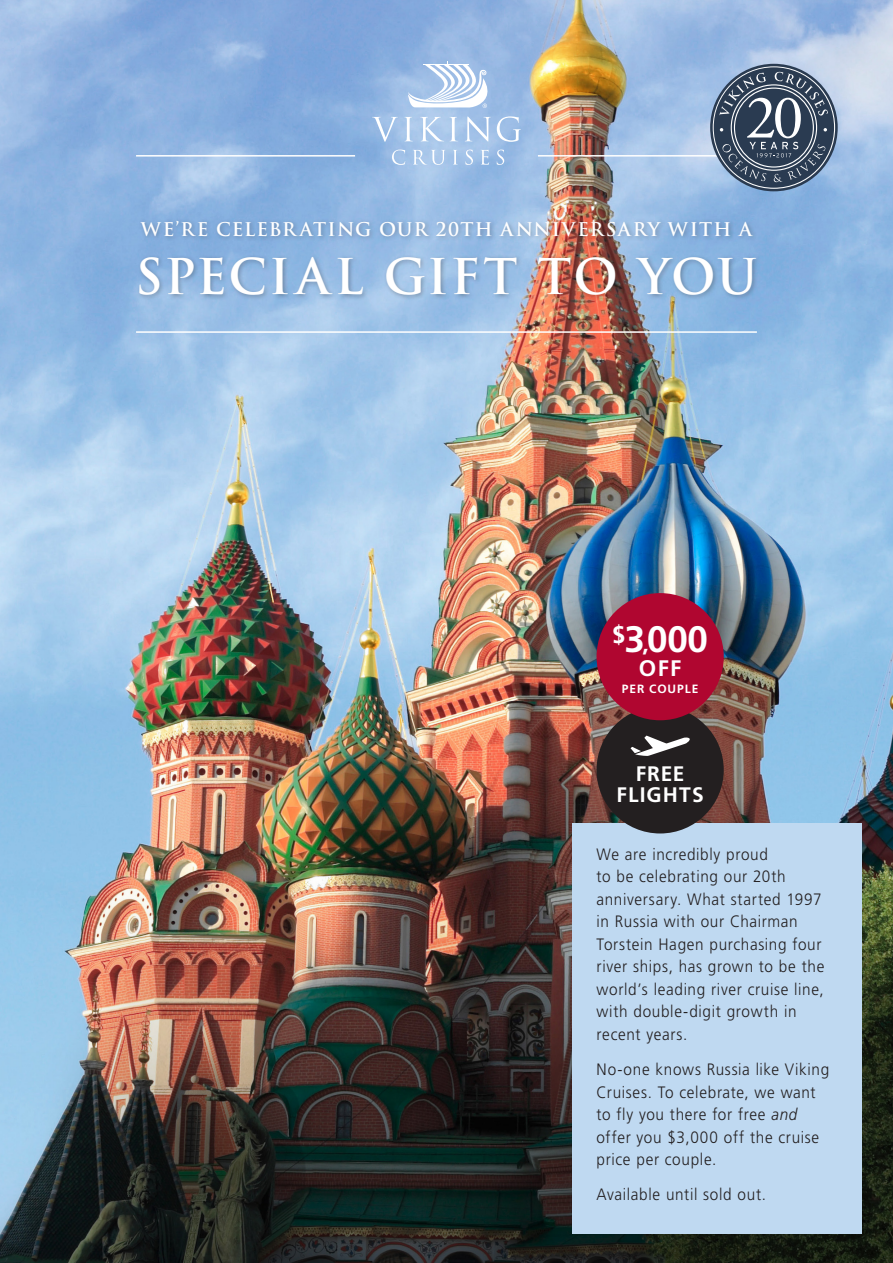
<style>
.page{position:relative;width:893px;height:1263px;background:#fff}
.page>*{position:absolute;margin:0;border:0;box-sizing:border-box;transform-origin:0 0}
.t1{font:700 48px "Trajan Pro";letter-spacing:.035em;color:#fff}
.t2{font:700 36.75px "Frutiger";color:#fff}
.t3{font:700 22.5px "Frutiger";color:#fff}
.t4{font:700 21px "Frutiger";letter-spacing:.05em;color:#fff}
.t5{font:700 18.45px "Trajan Pro";letter-spacing:.065em;color:#fff}
.t6{font:300 16.5px/22.5px "Frutiger";letter-spacing:.045em;color:#231f20;scale:.93 1}
.t7{font:700 12px "Frutiger";letter-spacing:.075em;color:#fff}
.s1{font-size:22.5px}
.s2{font-style:italic}
</style>
<div class="page">
<img style="left:0;top:0;width:893px;height:1263px">
<hr style="left:136px;top:331px;width:621px;height:2px;background:#fff">
<div style="left:138px;top:218px;width:620px;height:24px;background:#231f20;opacity:.29"></div>
<div style="left:572px;top:823px;width:289px;height:410px;background:#bfd9f1"></div>
<div style="left:137px;top:254px;width:625px;height:47px;background:#231f20;opacity:.3"></div>
<svg style="left:372px;top:117px;width:26px;height:25px"></svg>
<svg style="left:404px;top:117px;width:9px;height:24px"></svg>
<svg style="left:420px;top:117px;width:38px;height:24px"></svg>
<svg style="left:465px;top:116px;width:26px;height:26px"></svg>
<svg style="left:497px;top:116px;width:24px;height:26px"></svg>
<svg style="left:408px;top:61px;width:85px;height:47px"></svg>
<svg style="left:392px;top:150px;width:13px;height:15px"></svg>
<svg style="left:413px;top:150px;width:32px;height:15px"></svg>
<svg style="left:453px;top:150px;width:5px;height:15px"></svg>
<svg style="left:465px;top:150px;width:8px;height:15px"></svg>
<svg style="left:480px;top:150px;width:9px;height:15px"></svg>
<svg style="left:497px;top:150px;width:7px;height:15px"></svg>
<hr style="left:136px;top:155px;width:219px;height:2px;background:#fff">
<hr style="left:538px;top:155px;width:219px;height:2px;background:#fff">
<svg style="left:713px;top:66px;width:122px;height:123px;background:#5e6e83"></svg>
<div style="left:596px;top:706px;width:128px;height:127px;background:#231f20;border-radius:50%"></div>
<svg style="left:631px;top:736px;width:59px;height:20px"></svg>
<div style="left:596px;top:593px;width:128px;height:127px;background:#b00630;border-radius:50%"></div>
<p class="t5" style="left:141px;top:218px;width:613px">WE’RE CELEBR ATING OUR 20TH ANNIVERSARY WITH A</p>
<p class="t1" style="left:135px;top:247px;width:624px">SPECIAL GIFT TO YOU</p>
<p class="t2" style="left:612px;top:618px;width:97px"><sup>$</sup>3<span class="s1">,</span>000</p>
<p class="t3" style="left:639px;top:655px;width:44px">OFF</p>
<p class="t7" style="left:622px;top:681px;width:78px">PER COUPLE</p>
<p class="t4" style="left:636px;top:762px;width:50px">FREE</p>
<p class="t4" style="left:617px;top:783px;width:89px">FLIGHTS</p>
<p class="t6" style="left:596px;top:843px;width:246px">We are incredibly proud<br>to be celebrating our 20th anniversary. What started 1997 in Russia with our Chairman<br>Torstein Hagen purchasing four river ships, has grown to be the world’s leading river cruise line, with double-digit growth in recent years.</p>
<p class="t6" style="left:596px;top:1058px;width:252px">No-one knows Russia like Viking<br>Cruises. To celebrate, we want to fly you there for free <span class="s2">and </span>offer you $3,000 off the cruise price per couple.</p>
<p class="t6" style="left:596px;top:1184px;width:184px">Available until sold out.</p>
</div>
